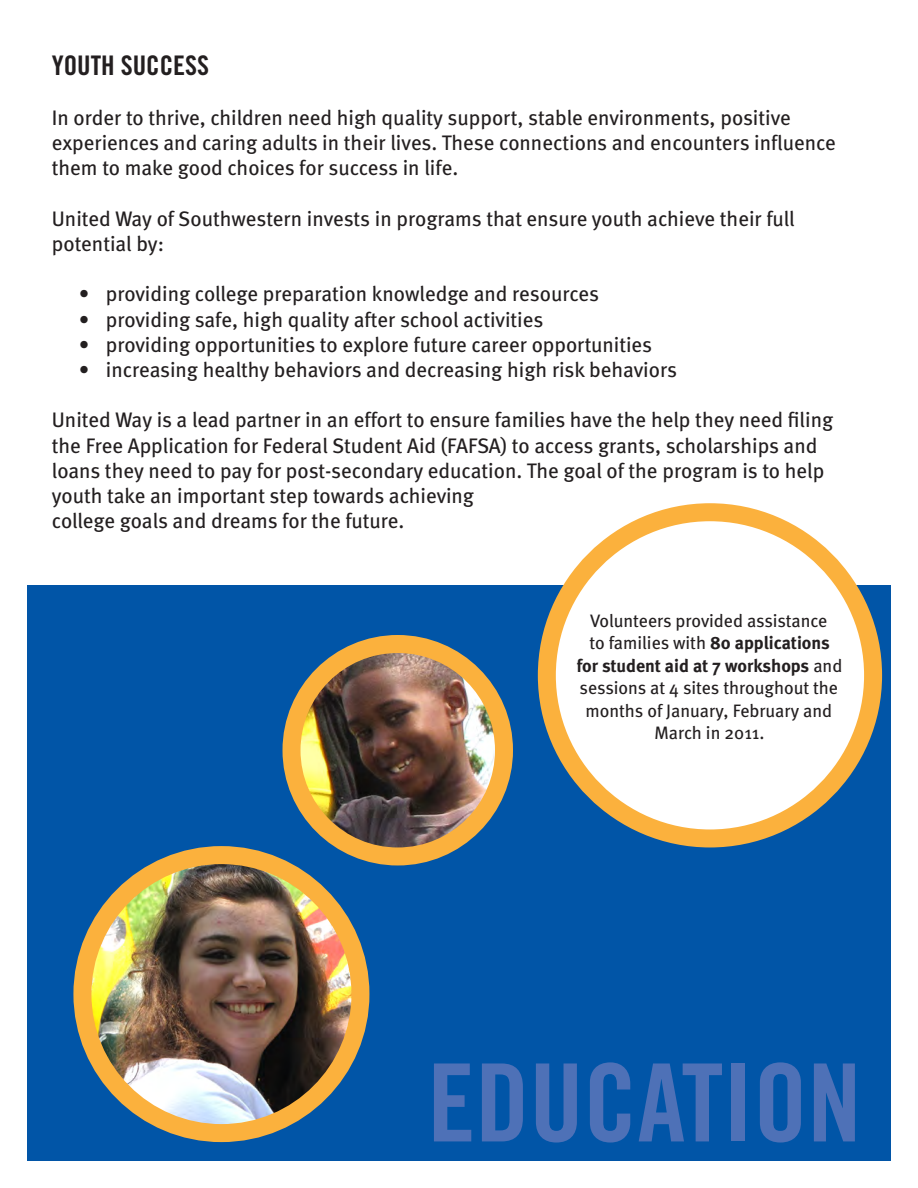
<style>
.page{position:relative;width:918px;height:1188px;background:#fff}
.page>*{position:absolute;margin:0;border:0;box-sizing:border-box;transform-origin:0 0}
.t1{font:108px "Trade Gothic Bold Cond Twenty";color:#4e71b7}
.t2{font:27px "Trade Gothic Bold Cond Twenty";color:#231f20}
.t3{font:21px/25.2px "Meta";color:#231f20}
.t4{font:18px/22.5px "Meta";color:#231f20;text-align:center}
.s1{font-weight:700}
</style>
<div class="page">
<div style="left:27px;top:585px;width:864px;height:576px;background:#0155a7"></div>
<div style="left:547px;top:512px;width:326px;height:326px;background:#fff;border-radius:50%"></div>
<div style="left:538px;top:503px;width:344px;height:344px;border:18px solid #fbb13d;border-radius:50%"></div>
<img style="left:82px;top:855px;width:278px;height:278px;border-radius:139px">
<div style="left:73px;top:846px;width:296px;height:296px;border:18px solid #fbb13d;border-radius:50%"></div>
<img style="left:292px;top:644px;width:212px;height:212px;border-radius:106px">
<div style="left:283px;top:635px;width:230px;height:230px;border:18px solid #fbb13d;border-radius:50%"></div>
<p class="t2" style="left:52px;top:49px;width:159px">YOUTH SUCCESS</p>
<p class="t3" style="left:52px;top:105px;width:786px">In order to thrive, children need high quality support, stable environments, positive experiences and caring adults in their lives. These connections and encounters influence them to make good choices for success in life.</p>
<p class="t3" style="left:52px;top:206px;width:744px">United Way of Southwestern invests in programs that ensure youth achieve their full potential by:</p>
<p class="t3" style="left:79px;top:281px;width:522px">• providing college preparation knowledge and resources</p>
<p class="t3" style="left:79px;top:306px;width:466px">• providing safe, high quality after school activities</p>
<p class="t3" style="left:79px;top:332px;width:575px">• providing opportunities to explore future career opportunities</p>
<p class="t3" style="left:79px;top:357px;width:600px">• increasing healthy behaviors and decreasing high risk behaviors</p>
<p class="t3" style="left:52px;top:407px;width:783px">United Way is a lead partner in an effort to ensure families have the help they need filing the Free Application for Federal Student Aid (FAFSA) to access grants, scholarships and loans they need to pay for post-secondary education. The goal of the program is to help youth take an important step towards achieving<br>college goals and dreams for the future.</p>
<p class="t4" style="left:577px;top:609px;width:267px">Volunteers provided assistance<br>to families with <span class="s1">80 applications for student aid at 7 workshops</span> and sessions at 4 sites throughout the months of January, February and<br>March in 2011.</p>
<h1 class="t1" style="left:427px;top:1037px;width:435px">EDUCATION</h1>
</div>
